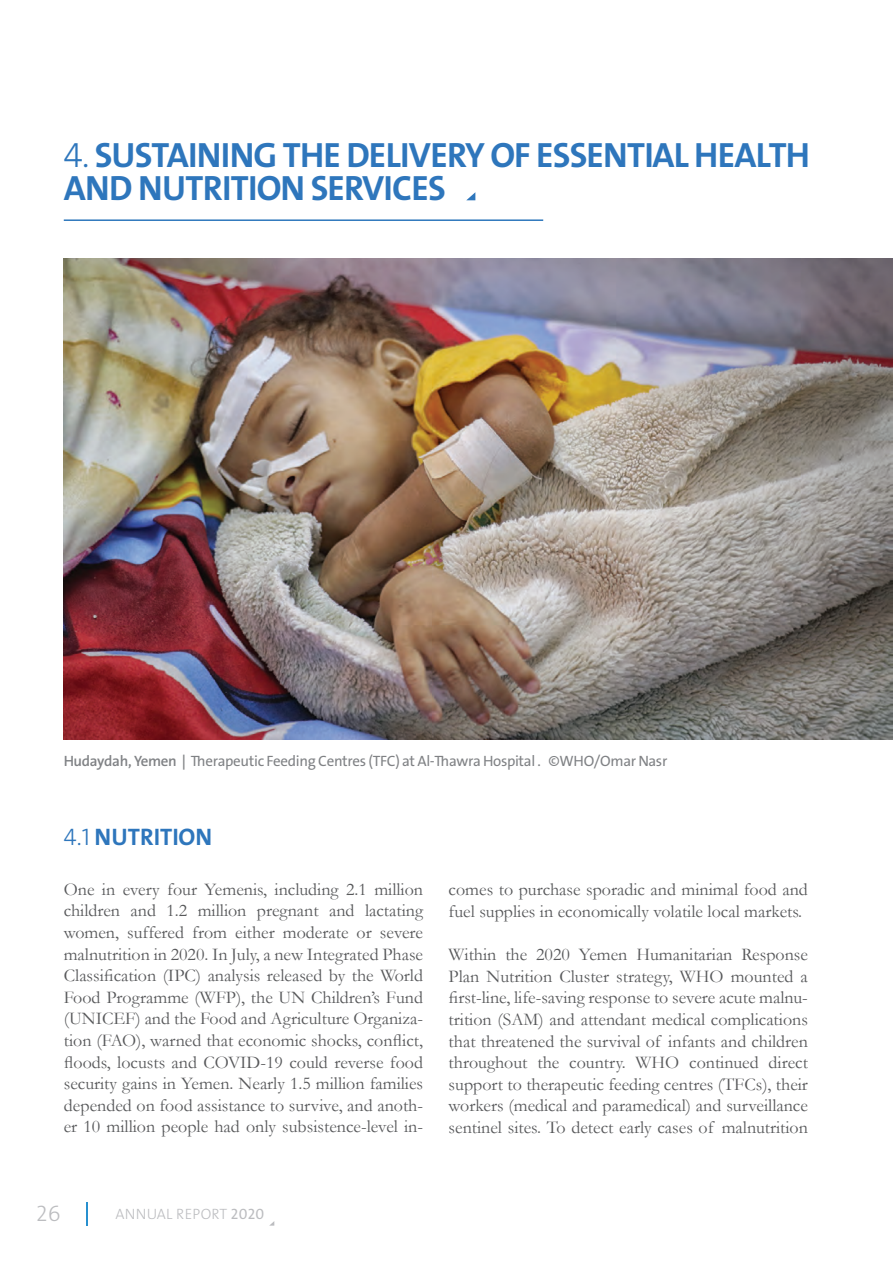
<style>
.page{position:relative;width:893px;height:1263px;background:#fff}
.page>*{position:absolute;margin:0;border:0;box-sizing:border-box;transform-origin:0 0}
.t1{font:700 35.25px/33.5px "Bahij The Sans Arabic";letter-spacing:-.02em;color:#2e76bc}
.t2{font:700 24px "Bahij The Sans Arabic";color:#2e76bc}
.t3{font:300 22.5px "Bahij The Sans Arabic";color:#bcbdc0}
.t4{font:18px/21.6px "Garamond";color:#57585a;text-align:justify}
.t5{font:15px "Bahij The Sans Arabic";letter-spacing:-.02em;color:#808285}
.t6{font:300 15px "Bahij The Sans Arabic";letter-spacing:.02em;color:#bcbdc0}
.s1{font-weight:300}
.s2{font-weight:600}
.s3{font-weight:400}
</style>
<div class="page">
<svg style="left:87px;top:1202px;width:1px;height:23px"></svg>
<svg style="left:466px;top:192px;width:9px;height:8px"></svg>
<hr style="left:64px;top:219px;width:129px;height:2px;background:#2d77bc">
<hr style="left:193px;top:219px;width:147px;height:2px;background:#2d77bc">
<hr style="left:340px;top:219px;width:203px;height:2px;background:#2d77bc">
<img style="left:64px;top:258px;width:829px;height:482px">
<h1 class="t1" style="left:64px;top:138px;width:748px"><span class="s1">4.</span> SUSTAINING THE DELIVERY OF ESSENTIAL HEALTH<br>AND NUTRITION SERVICES</h1>
<p class="t5" style="left:64px;top:749px;width:605px"><span class="s2">Hudaydah, Yemen |</span> Therapeutic Feeding Centres (TFC) at Al-Thawra Hospital . ©WHO/Omar Nasr</p>
<h2 class="t2" style="left:64px;top:822px;width:150px"><span class="s1">4.1</span> NUTRITION</h2>
<p class="t4" style="left:64px;top:878px;width:361px">One in every four Yemenis, including 2.1 million children and 1.2 million pregnant and lactating women, suffered from either moderate or severe malnutrition in 2020. In July, a new Integrated Phase Classification (IPC) analysis released by the World Food Programme (WFP), the UN Children’s Fund (UNICEF) and the Food and Agriculture Organiza&shy;tion (FAO), warned that economic shocks, conflict, floods, locusts and COVID-19 could reverse food security gains in Yemen. Nearly 1.5 million families depended on food assistance to survive, and anoth&shy;er 10 million people had only subsistence-level in-</p>
<p class="t4" style="left:449px;top:878px;width:361px">comes to purchase sporadic and minimal food and fuel supplies in economically volatile local markets.</p>
<p class="t4" style="left:449px;top:943px;width:361px">Within the 2020 Yemen Humanitarian Response Plan Nutrition Cluster strategy, WHO mounted a first-line, life-saving response to severe acute malnu&shy;trition (SAM) and attendant medical complications that threatened the survival of infants and children throughout the country. WHO continued direct support to therapeutic feeding centres (TFCs), their workers (medical and paramedical) and surveillance sentinel sites. To detect early cases of malnutrition</p>
<p class="t3" style="left:36px;top:1195px;width:26px">26</p>
<p class="t6" style="left:115px;top:1202px;width:150px">ANNUAL REPORT <span class="s3">2020</span></p>
</div>
